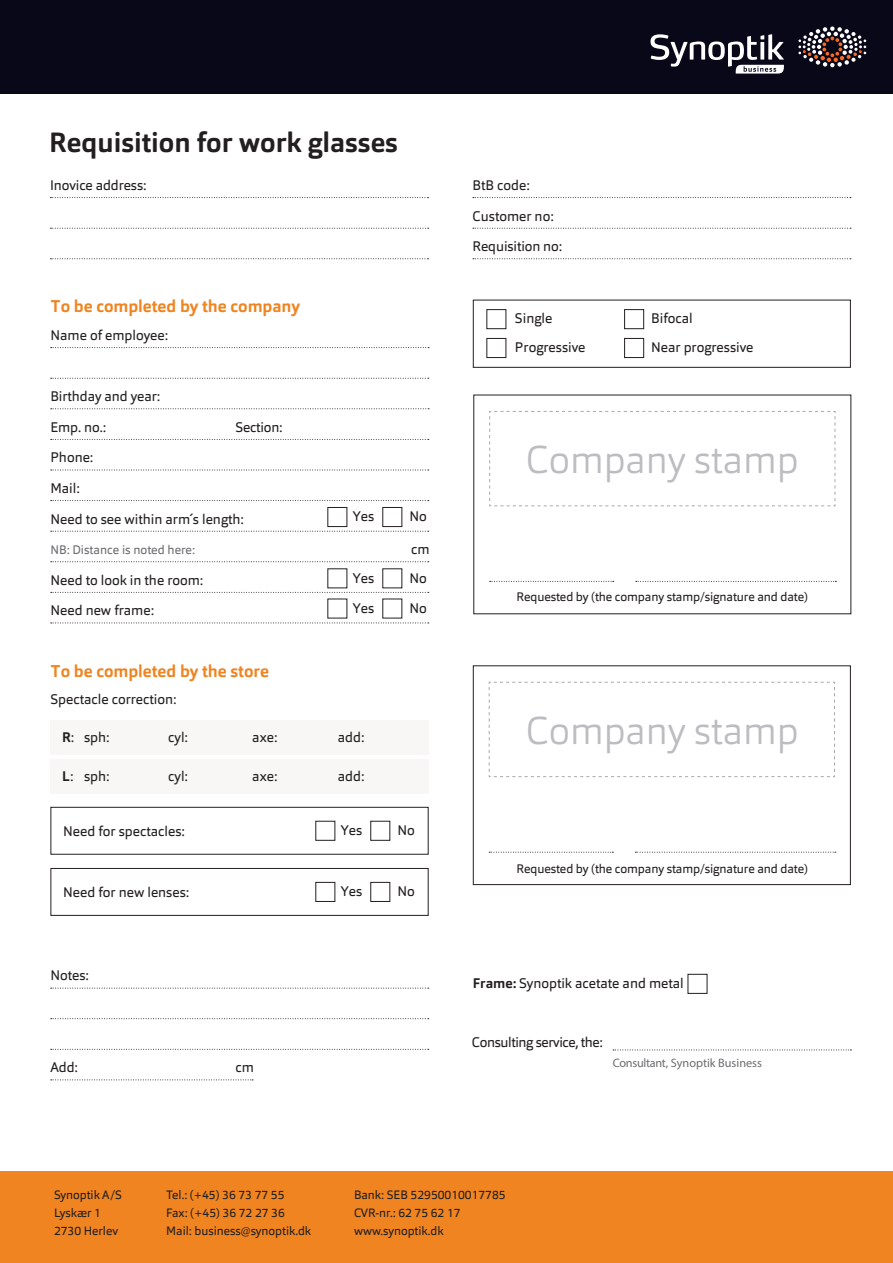
<style>
.page{position:relative;width:893px;height:1263px;background:#fff}
.page>*{position:absolute;margin:0;border:0;box-sizing:border-box;transform-origin:0 0}
.t1{font:300 38.25px "Orgon";color:#bcbdc0}
.t2{font:700 27.6px "Orgon";color:#231f20}
.t3{font:700 16.8px "Orgon";color:#ef8421}
.t4{font:13.8px "Orgon";color:#231f20}
.t5{font:13.8px "Orgon";letter-spacing:-.025em;color:#231f20}
.t6{font:12.3px "Orgon";letter-spacing:-.005em;color:#231f20}
.t7{font:12.3px "Myriad Pro";color:#6c6d70}
.t8{font:12.3px "Orgon";color:#6c6d70}
.t9{font:12px "Orgon";color:#231f20}
.s1{font-weight:700}
</style>
<div class="page">
<svg style="left:50px;top:197px;width:378px;height:1px"></svg>
<svg style="left:50px;top:228px;width:379px;height:1px"></svg>
<svg style="left:50px;top:258px;width:378px;height:1px"></svg>
<svg style="left:473px;top:197px;width:378px;height:1px"></svg>
<svg style="left:473px;top:228px;width:378px;height:1px"></svg>
<svg style="left:473px;top:258px;width:378px;height:1px"></svg>
<svg style="left:51px;top:347px;width:378px;height:1px"></svg>
<svg style="left:51px;top:378px;width:378px;height:1px"></svg>
<svg style="left:51px;top:408px;width:378px;height:1px"></svg>
<svg style="left:51px;top:439px;width:378px;height:1px"></svg>
<svg style="left:51px;top:470px;width:378px;height:1px"></svg>
<svg style="left:51px;top:500px;width:378px;height:1px"></svg>
<svg style="left:51px;top:531px;width:378px;height:1px"></svg>
<svg style="left:51px;top:561px;width:378px;height:1px"></svg>
<svg style="left:51px;top:592px;width:378px;height:1px"></svg>
<svg style="left:51px;top:622px;width:378px;height:1px"></svg>
<svg style="left:636px;top:581px;width:200px;height:1px"></svg>
<svg style="left:489px;top:411px;width:347px;height:96px"></svg>
<svg style="left:490px;top:581px;width:124px;height:1px"></svg>
<div style="left:473px;top:300px;width:378px;height:68px;border:1px solid #231f20"></div>
<div style="left:486px;top:309px;width:20px;height:20px;border:1px solid #231f20"></div>
<div style="left:624px;top:309px;width:20px;height:20px;border:1px solid #231f20"></div>
<div style="left:486px;top:338px;width:20px;height:20px;border:1px solid #231f20"></div>
<div style="left:624px;top:338px;width:20px;height:20px;border:1px solid #231f20"></div>
<div style="left:50px;top:720px;width:378px;height:34px;background:#f8f7f5"></div>
<div style="left:50px;top:759px;width:378px;height:34px;background:#f8f7f5"></div>
<div style="left:473px;top:665px;width:378px;height:220px;border:1px solid #231f20"></div>
<svg style="left:635px;top:852px;width:201px;height:1px"></svg>
<svg style="left:488px;top:681px;width:347px;height:96px"></svg>
<svg style="left:489px;top:852px;width:124px;height:1px"></svg>
<svg style="left:51px;top:988px;width:378px;height:1px"></svg>
<svg style="left:51px;top:1018px;width:378px;height:1px"></svg>
<svg style="left:51px;top:1049px;width:378px;height:1px"></svg>
<svg style="left:51px;top:1079px;width:202px;height:1px"></svg>
<div style="left:688px;top:974px;width:19px;height:20px;border:1px solid #231f20"></div>
<svg style="left:613px;top:1049px;width:238px;height:1px"></svg>
<div style="left:327px;top:507px;width:20px;height:20px;border:1px solid #231f20"></div>
<div style="left:382px;top:507px;width:20px;height:20px;border:1px solid #231f20"></div>
<div style="left:50px;top:807px;width:379px;height:48px;border:1px solid #231f20"></div>
<div style="left:315px;top:821px;width:20px;height:20px;border:1px solid #231f20"></div>
<div style="left:370px;top:821px;width:20px;height:20px;border:1px solid #231f20"></div>
<div style="left:50px;top:868px;width:379px;height:48px;border:1px solid #231f20"></div>
<div style="left:315px;top:882px;width:20px;height:20px;border:1px solid #231f20"></div>
<div style="left:370px;top:882px;width:20px;height:20px;border:1px solid #231f20"></div>
<div style="left:0;top:0;width:893px;height:93px;background:#090819"></div>
<svg style="left:798px;top:26px;width:68px;height:41px"></svg>
<svg style="left:650px;top:34px;width:134px;height:40px"></svg>
<div style="left:0;top:1171px;width:893px;height:92px;background:#ef8421"></div>
<p class="t2" style="left:49px;top:124px;width:350px">Requisition for work glasses</p>
<p class="t4" style="left:50px;top:176px;width:98px">Inovice address:</p>
<p class="t4" style="left:473px;top:176px;width:59px">BtB code:</p>
<p class="t4" style="left:473px;top:207px;width:83px">Customer no:</p>
<p class="t4" style="left:473px;top:237px;width:91px">Requisition no:</p>
<p class="t3" style="left:50px;top:296px;width:251px">To be completed by the company</p>
<p class="t4" style="left:50px;top:326px;width:119px">Name of employee:</p>
<p class="t4" style="left:50px;top:387px;width:111px">Birthday and year:</p>
<p class="t4" style="left:50px;top:418px;width:57px">Emp. no.:</p>
<p class="t4" style="left:235px;top:418px;width:49px">Section:</p>
<p class="t4" style="left:50px;top:449px;width:44px">Phone:</p>
<p class="t4" style="left:50px;top:479px;width:31px">Mail:</p>
<p class="t4" style="left:50px;top:510px;width:195px">Need to see within arm´s length:</p>
<p class="t8" style="left:50px;top:542px;width:146px">NB: Distance is noted here:</p>
<p class="t4" style="left:411px;top:540px;width:20px">cm</p>
<p class="t4" style="left:50px;top:571px;width:154px">Need to look in the room:</p>
<p class="t4" style="left:50px;top:601px;width:105px">Need new frame:</p>
<p class="t4" style="left:353px;top:507px;width:23px">Yes</p>
<p class="t4" style="left:409px;top:507px;width:19px">No</p>
<p class="t4" style="left:353px;top:569px;width:23px">Yes</p>
<p class="t4" style="left:409px;top:569px;width:19px">No</p>
<p class="t4" style="left:353px;top:599px;width:23px">Yes</p>
<p class="t4" style="left:409px;top:599px;width:19px">No</p>
<p class="t3" style="left:50px;top:660px;width:220px">To be completed by the store</p>
<p class="t4" style="left:50px;top:690px;width:128px">Spectacle correction:</p>
<p class="t4" style="left:62px;top:728px;width:49px"><span class="s1">R</span>: sph:</p>
<p class="t4" style="left:168px;top:728px;width:21px">cyl:</p>
<p class="t4" style="left:252px;top:728px;width:27px">axe:</p>
<p class="t4" style="left:338px;top:728px;width:28px">add:</p>
<p class="t4" style="left:62px;top:767px;width:49px"><span class="s1">L</span>: sph:</p>
<p class="t4" style="left:168px;top:767px;width:21px">cyl:</p>
<p class="t4" style="left:252px;top:767px;width:27px">axe:</p>
<p class="t4" style="left:338px;top:767px;width:28px">add:</p>
<p class="t4" style="left:63px;top:822px;width:123px">Need for spectacles:</p>
<p class="t4" style="left:341px;top:821px;width:23px">Yes</p>
<p class="t4" style="left:397px;top:821px;width:19px">No</p>
<p class="t4" style="left:63px;top:883px;width:128px">Need for new lenses:</p>
<p class="t4" style="left:341px;top:882px;width:23px">Yes</p>
<p class="t4" style="left:397px;top:882px;width:19px">No</p>
<p class="t4" style="left:50px;top:967px;width:40px">Notes:</p>
<p class="t4" style="left:50px;top:1058px;width:29px">Add:</p>
<p class="t4" style="left:235px;top:1058px;width:20px">cm</p>
<p class="t4" style="left:515px;top:310px;width:39px">Single</p>
<p class="t4" style="left:651px;top:310px;width:43px">Bifocal</p>
<p class="t4" style="left:515px;top:339px;width:72px">Progressive</p>
<p class="t4" style="left:651px;top:339px;width:104px">Near progressive</p>
<p class="t1" style="left:526px;top:435px;width:274px">Company stamp</p>
<p class="t6" style="left:516px;top:589px;width:293px">Requested by (the company stamp/signature and date)</p>
<p class="t1" style="left:526px;top:706px;width:274px">Company stamp</p>
<p class="t6" style="left:516px;top:860px;width:293px">Requested by (the company stamp/signature and date)</p>
<p class="t4" style="left:473px;top:974px;width:212px"><span class="s1">Frame:</span> Synoptik acetate and metal</p>
<p class="t5" style="left:472px;top:1033px;width:133px">Consulting service, the:</p>
<p class="t7" style="left:613px;top:1055px;width:151px">Consultant, Synoptik Business</p>
<p class="t9" style="left:54px;top:1187px;width:69px">Synoptik A/S</p>
<p class="t9" style="left:54px;top:1205px;width:48px">Lyskær 1</p>
<p class="t9" style="left:54px;top:1223px;width:66px">2730 Herlev</p>
<p class="t9" style="left:166px;top:1187px;width:120px">Tel.: (+45) 36 73 77 55</p>
<p class="t9" style="left:166px;top:1205px;width:120px">Fax: (+45) 36 72 27 36</p>
<p class="t9" style="left:166px;top:1223px;width:146px">Mail: business@synoptik.dk</p>
<p class="t9" style="left:354px;top:1187px;width:153px">Bank: SEB 52950010017785</p>
<p class="t9" style="left:354px;top:1205px;width:108px">CVR-nr.: 62 75 62 17</p>
<p class="t9" style="left:354px;top:1223px;width:91px">www.synoptik.dk</p>
</div>
